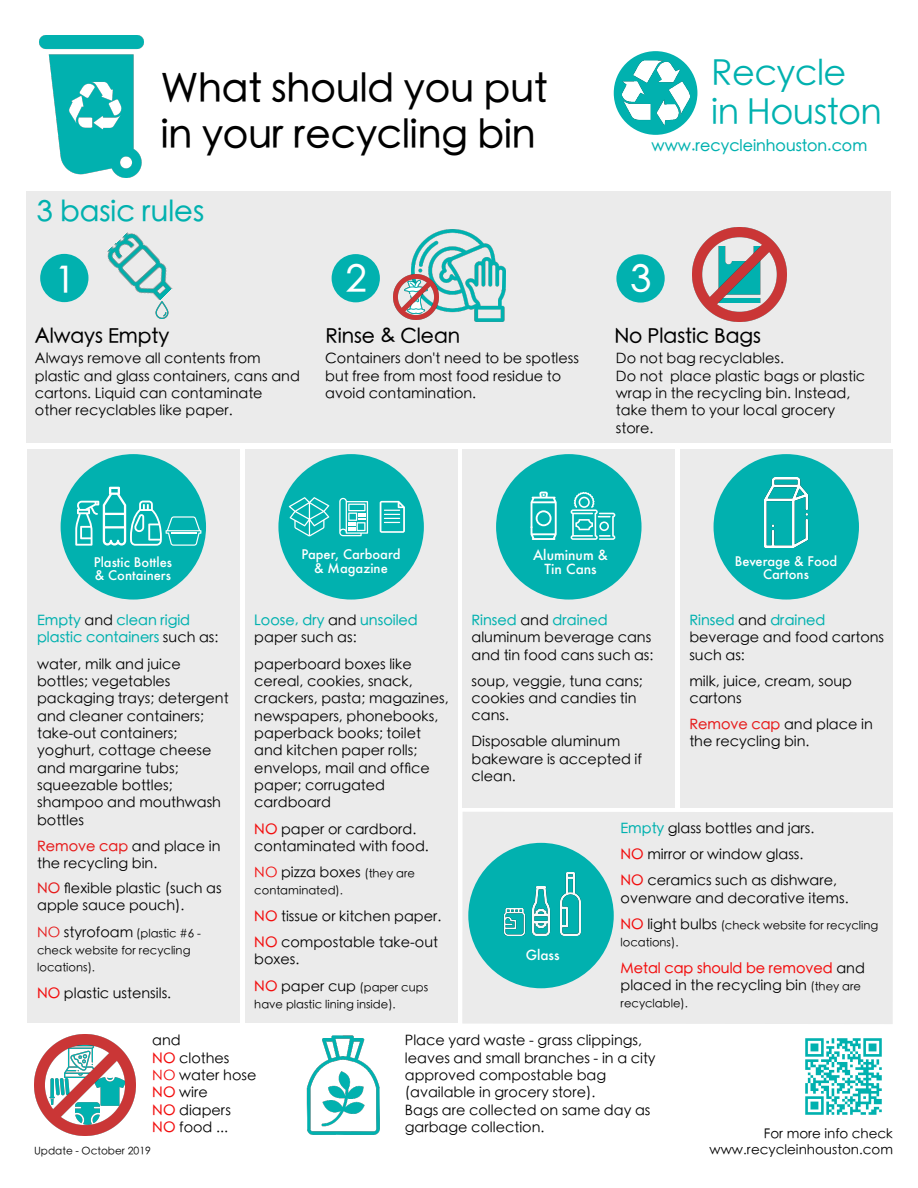
<style>
.page{position:relative;width:918px;height:1188px;background:#fff}
.page>*{position:absolute;margin:0;border:0;box-sizing:border-box;transform-origin:0 0}
.t1{font:500 39px/46.5px "ST Heiti SC";color:#000}
.t2{font:500 37.5px "ST Heiti SC";color:#fff}
.t3{font:300 35.4px/39.2px "ST Heiti SC";letter-spacing:-.015em;color:#01b1af}
.t4{font:500 28.8px "ST Heiti SC";color:#01b1af}
.t5{font:500 20.25px "ST Heiti SC";color:#000}
.t6{font:500 15.9px "ST Heiti SC";color:#01b1af}
.t7{font:300 14.4px/17.2px "ST Heiti TC";color:#000}
.t8{font:500 14.4px/17.2px "ST Heiti TC";color:#01b1af}
.t9{font:500 13.65px/14px "Futura";color:#fff;text-align:center}
.t10{font:300 13.5px "ST Heiti SC";color:#000}
.t11{font:500 12.9px/13.4px "Futura";color:#fff;text-align:center}
.t12{font:300 11.55px/17.2px "ST Heiti TC";color:#000}
.t13{font:300 10.5px "ST Heiti SC";color:#000}
.s1{font-weight:300;color:#000}
.s2{font-weight:500;color:#e61a1a}
.s3{font-family:"ST Heiti";font-weight:400;font-size:14.4px;color:#e61a1a}
.s4{font-size:14.4px}
.s5{font-weight:500;color:#f20d0d}
.s6{font-family:"ST Heiti";font-weight:400;color:#f20d0d}
.s7{font-size:11.55px}
.s8{font-weight:500;font-size:14.4px;color:#f20d0d}
.s9{font-weight:500;color:#01b1af}
</style>
<div class="page">
<div style="left:614px;top:51px;width:83px;height:84px;background:#01b1af;border-radius:50%"></div>
<img style="left:622px;top:59px;width:67px;height:68px">
<img style="left:39px;top:36px;width:105px;height:142px">
<div style="left:462px;top:449px;width:213px;height:358px;background:#ebebeb"></div>
<div style="left:680px;top:449px;width:213px;height:358px;background:#ebebeb"></div>
<div style="left:245px;top:449px;width:213px;height:573px;background:#ebebeb"></div>
<div style="left:27px;top:449px;width:213px;height:573px;background:#ebebeb"></div>
<div style="left:27px;top:191px;width:864px;height:251px;background:#ebebeb"></div>
<div style="left:462px;top:812px;width:431px;height:212px;background:#ebebeb"></div>
<img style="left:412px;top:229px;width:94px;height:93px">
<img style="left:107px;top:232px;width:66px;height:70px">
<img style="left:155px;top:302px;width:14px;height:17px">
<img style="left:692px;top:228px;width:94px;height:94px">
<div style="left:40px;top:254px;width:49px;height:48px;background:#01b1af;border-radius:50%"></div>
<div style="left:331px;top:254px;width:49px;height:48px;background:#01b1af;border-radius:50%"></div>
<div style="left:616px;top:254px;width:49px;height:49px;background:#01b1af;border-radius:50%"></div>
<div style="left:468px;top:843px;width:146px;height:145px;background:#01b1af;border-radius:50%"></div>
<img style="left:516px;top:886px;width:23px;height:50px">
<img style="left:503px;top:909px;width:25px;height:27px">
<img style="left:539px;top:872px;width:63px;height:64px">
<img style="left:394px;top:275px;width:45px;height:45px">
<div style="left:278px;top:454px;width:146px;height:146px;background:#01b1af;border-radius:50%"></div>
<svg style="left:339px;top:498px;width:29px;height:38px"></svg>
<svg style="left:289px;top:497px;width:40px;height:39px"></svg>
<svg style="left:380px;top:501px;width:25px;height:32px"></svg>
<div style="left:496px;top:454px;width:146px;height:146px;background:#01b1af;border-radius:50%"></div>
<svg style="left:571px;top:492px;width:44px;height:48px"></svg>
<svg style="left:531px;top:492px;width:26px;height:48px"></svg>
<div style="left:714px;top:454px;width:145px;height:146px;background:#01b1af;border-radius:50%"></div>
<img style="left:764px;top:478px;width:45px;height:69px">
<div style="left:61px;top:454px;width:145px;height:146px;background:#01b1af;border-radius:50%"></div>
<svg style="left:75px;top:487px;width:126px;height:59px"></svg>
<img style="left:35px;top:1035px;width:101px;height:101px">
<img style="left:306px;top:1035px;width:74px;height:100px">
<img style="left:805px;top:1038px;width:77px;height:77px">
<h1 class="t1" style="left:161px;top:66px;width:388px">What should you put in your recycling bin</h1>
<h3 class="t4" style="left:37px;top:198px;width:169px">3 basic rules</h3>
<h3 class="t3" style="left:711px;top:54px;width:172px">Recycle in Houston</h3>
<p class="t6" style="left:652px;top:139px;width:217px">www.recycleinhouston.com</p>
<h2 class="t2" style="left:55px;top:263px;width:22px">1</h2>
<h2 class="t2" style="left:346px;top:261px;width:22px">2</h2>
<h2 class="t2" style="left:630px;top:262px;width:22px">3</h2>
<h3 class="t5" style="left:35px;top:326px;width:136px">Always Empty</h3>
<h3 class="t5" style="left:325px;top:326px;width:136px">Rinse &amp; Clean</h3>
<h3 class="t5" style="left:614px;top:326px;width:148px">No Plastic Bags</h3>
<p class="t7" style="left:325px;top:351px;width:255px">Containers don't need to be spotless but free from most food residue to avoid contamination.</p>
<p class="t7" style="left:616px;top:351px;width:251px">Do not bag recyclables.<br>Do not place plastic bags or plastic wrap in the recycling bin. Instead, take them to your local grocery store.</p>
<p class="t7" style="left:35px;top:351px;width:266px">Always remove all contents from plastic and glass containers, cans and cartons. Liquid can contaminate other recyclables like paper.</p>
<p class="t11" style="left:94px;top:556px;width:80px;text-align:left">Plastic Bottles &amp; Containers</p>
<p class="t11" style="left:302px;top:549px;width:101px">Paper, Carboard &amp; Magazine</p>
<p class="t9" style="left:533px;top:549px;width:76px">Aluminum &amp;<br>Tin Cans</p>
<p class="t11" style="left:735px;top:556px;width:104px">Beverage &amp; Food<br>Cartons</p>
<p class="t8" style="left:37px;top:612px;width:183px">Empty <span class="s1">and</span> clean rigid plastic containers <span class="s1">such as:</span></p>
<p class="t7" style="left:37px;top:656px;width:193px">water, milk and juice bottles; vegetables packaging trays; detergent and cleaner containers; take-out containers; yoghurt, cottage cheese and margarine tubs; squeezable bottles; shampoo and mouthwash bottles</p>
<p class="t7" style="left:37px;top:838px;width:185px"><span class="s2">Remove cap</span> and place in the recycling bin.</p>
<p class="t7" style="left:37px;top:880px;width:186px"><span class="s2">NO</span> flexible plastic (such as apple sauce pouch).</p>
<p class="t12" style="left:37px;top:925px;width:165px"><span class="s3">NO</span> <span class="s4">styrofoam</span> (plastic #6 - check website for recycling locations).</p>
<p class="t7" style="left:37px;top:985px;width:136px"><span class="s5">NO</span> plastic ustensils.</p>
<p class="t8" style="left:254px;top:612px;width:165px">Loose, dry <span class="s1">and</span> unsoiled <span class="s1">paper such as:</span></p>
<p class="t7" style="left:254px;top:656px;width:196px">paperboard boxes like cereal, cookies, snack, crackers, pasta; magazines, newspapers, phonebooks, paperback books; toilet and kitchen paper rolls; envelops, mail and office paper; corrugated cardboard</p>
<p class="t7" style="left:254px;top:821px;width:176px"><span class="s5">NO</span> paper or cardbord. contaminated with food.</p>
<p class="t7" style="left:254px;top:864px;width:162px"><span class="s6">NO</span> pizza boxes <span class="s7">(they are</span></p>
<p class="t12" style="left:254px;top:883px;width:90px">contaminated).</p>
<p class="t7" style="left:254px;top:903px;width:189px;line-height:26.2px"><span class="s5">NO</span> tissue or kitchen paper.<br><span class="s5">NO</span> compostable take-out</p>
<p class="t7" style="left:254px;top:952px;width:47px">boxes.</p>
<p class="t12" style="left:254px;top:979px;width:175px"><span class="s8">NO</span> <span class="s4">paper cup</span> (paper cups have plastic lining inside).</p>
<p class="t7" style="left:152px;top:1033px;width:106px">and<br><span class="s5">NO</span> clothes<br><span class="s6">NO</span> water hose<br><span class="s5">NO</span> wire<br><span class="s5">NO</span> diapers<br><span class="s5">NO</span> food ...</p>
<p class="t7" style="left:405px;top:1033px;width:252px">Place yard waste - grass clippings, leaves and small branches - in a city approved compostable bag (available in grocery store).<br>Bags are collected on same day as garbage collection.</p>
<p class="t7" style="left:472px;top:612px;width:184px"><span class="s9">Rinsed</span> and <span class="s9">drained </span>aluminum beverage cans and tin food cans such as:</p>
<p class="t7" style="left:472px;top:673px;width:173px">soup, veggie, tuna cans; cookies and candies tin cans.</p>
<p class="t7" style="left:472px;top:733px;width:172px">Disposable aluminum bakeware is accepted if clean.</p>
<p class="t7" style="left:689px;top:612px;width:196px"><span class="s9">Rinsed</span> and <span class="s9">drained </span>beverage and food cartons such as:</p>
<p class="t7" style="left:689px;top:673px;width:164px">milk, juice, cream, soup cartons</p>
<p class="t7" style="left:689px;top:716px;width:185px"><span class="s2">Remove cap</span> and place in the recycling bin.</p>
<p class="t7" style="left:621px;top:816px;width:218px;line-height:26.1px"><span class="s9">Empty</span> glass bottles and jars.<br><span class="s5">NO</span> mirror or window glass.<br><span class="s5">NO</span> ceramics such as dishware,</p>
<p class="t7" style="left:621px;top:890px;width:230px">ovenware and decorative items.</p>
<p class="t12" style="left:621px;top:917px;width:259px"><span class="s8">NO</span> <span class="s4">light bulbs</span> (check website for recycling locations).</p>
<p class="t7" style="left:621px;top:960px;width:246px"><span class="s5">Metal cap should be removed</span> and placed in the recycling bin <span class="s7">(they are</span></p>
<p class="t12" style="left:621px;top:995px;width:69px">recyclable).</p>
<p class="t9" style="left:526px;top:949px;width:35px">Glass</p>
<p class="t10" style="left:764px;top:1128px;width:131px">For more info check</p>
<p class="t13" style="left:34px;top:1146px;width:118px">Update - October 2019</p>
<p class="t10" style="left:710px;top:1143px;width:185px">www.recycleinhouston.com</p>
</div>
